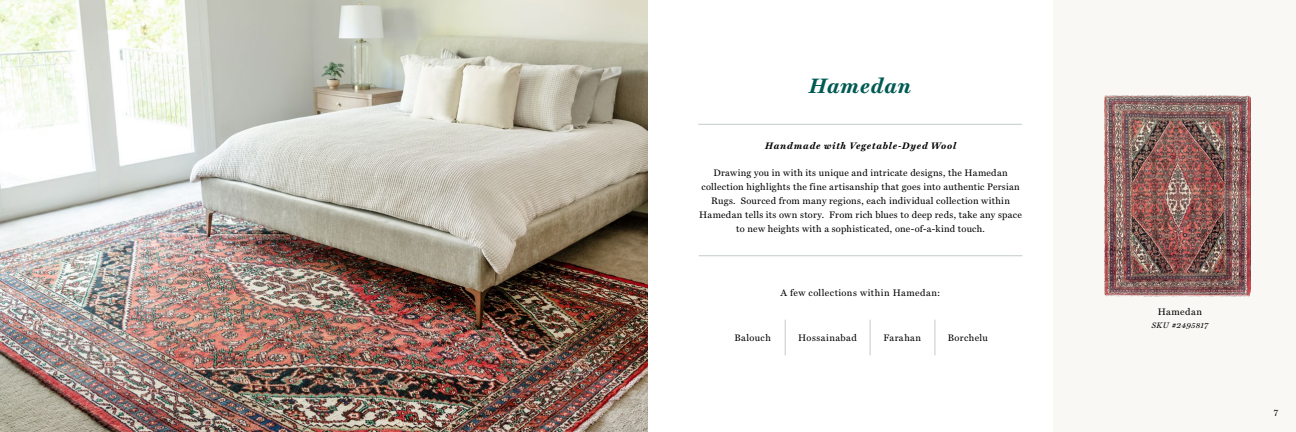
<style>
.page{position:relative;width:1296px;height:432px;background:#fff}
.page>*{position:absolute;margin:0;border:0;box-sizing:border-box;transform-origin:0 0}
.t1{font:italic 700 21px "Miller Text";letter-spacing:.045em;color:#005a53}
.t2{font:9.5px/14px "Miller Text";letter-spacing:.035em;color:#000;text-align:center}
.t3{font:9.5px "Miller Text";letter-spacing:.055em;color:#000}
.t4{font:italic 700 9.5px "Miller Text";letter-spacing:.085em;color:#000}
.t5{font:8.5px "Miller Text";color:#000}
.t6{font:italic 8px "Miller Text";letter-spacing:.04em;color:#000}
</style>
<div class="page">
<img style="left:0;top:0;width:648px;height:432px">
<div style="left:1053px;top:0;width:243px;height:432px;background:#f9f8f4"></div>
<hr style="left:698px;top:124px;width:324px;height:1px;background:#c2cbca">
<hr style="left:699px;top:256px;width:323px;height:1px;background:#c2cbca">
<hr style="left:785px;top:320px;width:1px;height:35px;background:#c2cbca">
<hr style="left:870px;top:320px;width:1px;height:35px;background:#c2cbca">
<hr style="left:935px;top:320px;width:1px;height:35px;background:#c2cbca">
<img style="left:1104px;top:96px;width:147px;height:200px">
<h1 class="t1" style="left:809px;top:68px;width:103px">Hamedan</h1>
<p class="t4" style="left:765px;top:138px;width:192px">Handmade with Vegetable-Dyed Wool</p>
<p class="t2" style="left:699px;top:165px;width:324px">Drawing you in with its unique and intricate designs, the Hamedan collection highlights the fine artisanship that goes into authentic Persian Rugs. Sourced from many regions, each individual collection within Hamedan tells its own story. From rich blues to deep reds, take any space to new heights with a sophisticated, one-of-a-kind touch.</p>
<p class="t3" style="left:780px;top:285px;width:161px">A few collections within Hamedan:</p>
<p class="t2" style="left:734px;top:330px;width:38px">Balouch</p>
<p class="t2" style="left:798px;top:330px;width:60px">Hossainabad</p>
<p class="t3" style="left:883px;top:330px;width:39px">Farahan</p>
<p class="t2" style="left:948px;top:330px;width:42px">Borchelu</p>
<p class="t2" style="left:1158px;top:304px;width:46px">Hamedan</p>
<p class="t6" style="left:1152px;top:319px;width:58px">SKU #2495817</p>
<p class="t5" style="left:1274px;top:405px;width:6px">7</p>
</div>
